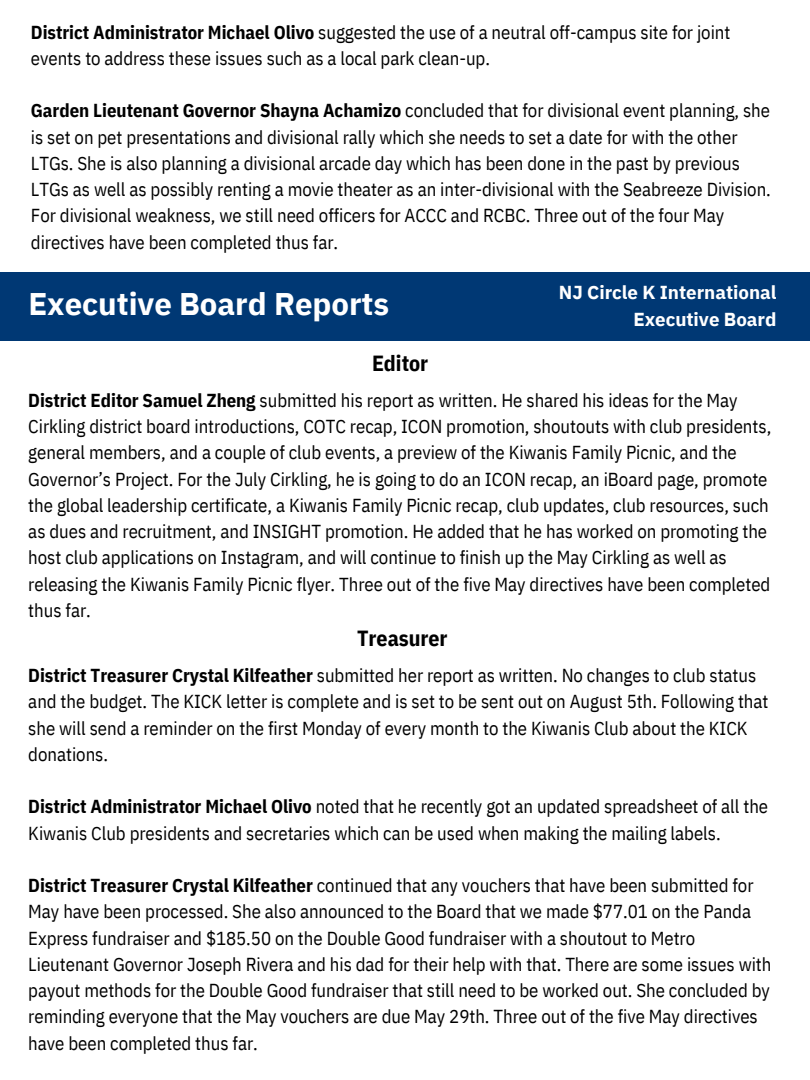
<style>
.page{position:relative;width:810px;height:1080px;background:#fff}
.page>*{position:absolute;margin:0;border:0;box-sizing:border-box;transform-origin:0 0}
.t1{font:700 31.25px "IBM Plex Sans";color:#fff}
.t2{font:700 21.88px "IBM Plex Sans Cond";color:#000}
.t3{font:18.75px/26.2px "IBM Plex Sans Cond";color:#000}
.t4{font:700 18.75px/26.2px "IBM Plex Sans";color:#fff;text-align:right}
.s1{font-weight:700}
</style>
<div class="page">
<div style="left:0;top:272px;width:810px;height:68px;background:#003874"></div>
<p class="t3" style="left:31px;top:18px;width:701px"><span class="s1">District Administrator Michael Olivo</span> suggested the use of a neutral off-campus site for joint events to address these issues such as a local park clean-up.</p>
<p class="t3" style="left:31px;top:97px;width:742px"><span class="s1">Garden Lieutenant Governor Shayna Achamizo</span> concluded that for divisional event planning, she is set on pet presentations and divisional rally which she needs to set a date for with the other LTGs. She is also planning a divisional arcade day which has been done in the past by previous LTGs as well as possibly renting a movie theater as an inter-divisional with the Seabreeze Division.<br>For divisional weakness, we still need officers for ACCC and RCBC. Three out of the four May directives have been completed thus far.</p>
<h3 class="t1" style="left:28px;top:283px;width:362px">Executive Board Reports</h3>
<h1 class="t4" style="left:559px;top:279px;width:219px">NJ Circle K International<br>Executive Board</h1>
<h2 class="t2" style="left:372px;top:349px;width:58px">Editor</h2>
<p class="t3" style="left:28px;top:387px;width:745px"><span class="s1">District Editor Samuel Zheng</span> submitted his report as written. He shared his ideas for the May Cirkling district board introductions, COTC recap, ICON promotion, shoutouts with club presidents, general members, and a couple of club events, a preview of the Kiwanis Family Picnic, and the Governor’s Project. For the July Cirkling, he is going to do an ICON recap, an iBoard page, promote the global leadership certificate, a Kiwanis Family Picnic recap, club updates, club resources, such as dues and recruitment, and INSIGHT promotion. He added that he has worked on promoting the host club applications on Instagram, and will continue to finish up the May Cirkling as well as releasing the Kiwanis Family Picnic flyer. Three out of the five May directives have been completed thus far.</p>
<p class="t2" style="left:357px;top:624px;width:92px">Treasurer</p>
<p class="t3" style="left:28px;top:662px;width:742px"><span class="s1">District Treasurer Crystal Kilfeather</span> submitted her report as written. No changes to club status and the budget. The KICK letter is complete and is set to be sent out on August 5th. Following that she will send a reminder on the first Monday of every month to the Kiwanis Club about the KICK donations.</p>
<p class="t3" style="left:28px;top:793px;width:741px"><span class="s1">District Administrator Michael Olivo</span> noted that he recently got an updated spreadsheet of all the<br>Kiwanis Club presidents and secretaries which can be used when making the mailing labels.</p>
<p class="t3" style="left:28px;top:872px;width:745px"><span class="s1">District Treasurer Crystal Kilfeather</span> continued that any vouchers that have been submitted for May have been processed. She also announced to the Board that we made $77.01 on the Panda Express fundraiser and $185.50 on the Double Good fundraiser with a shoutout to Metro Lieutenant Governor Joseph Rivera and his dad for their help with that. There are some issues with payout methods for the Double Good fundraiser that still need to be worked out. She concluded by reminding everyone that the May vouchers are due May 29th. Three out of the five May directives have been completed thus far.</p>
</div>
